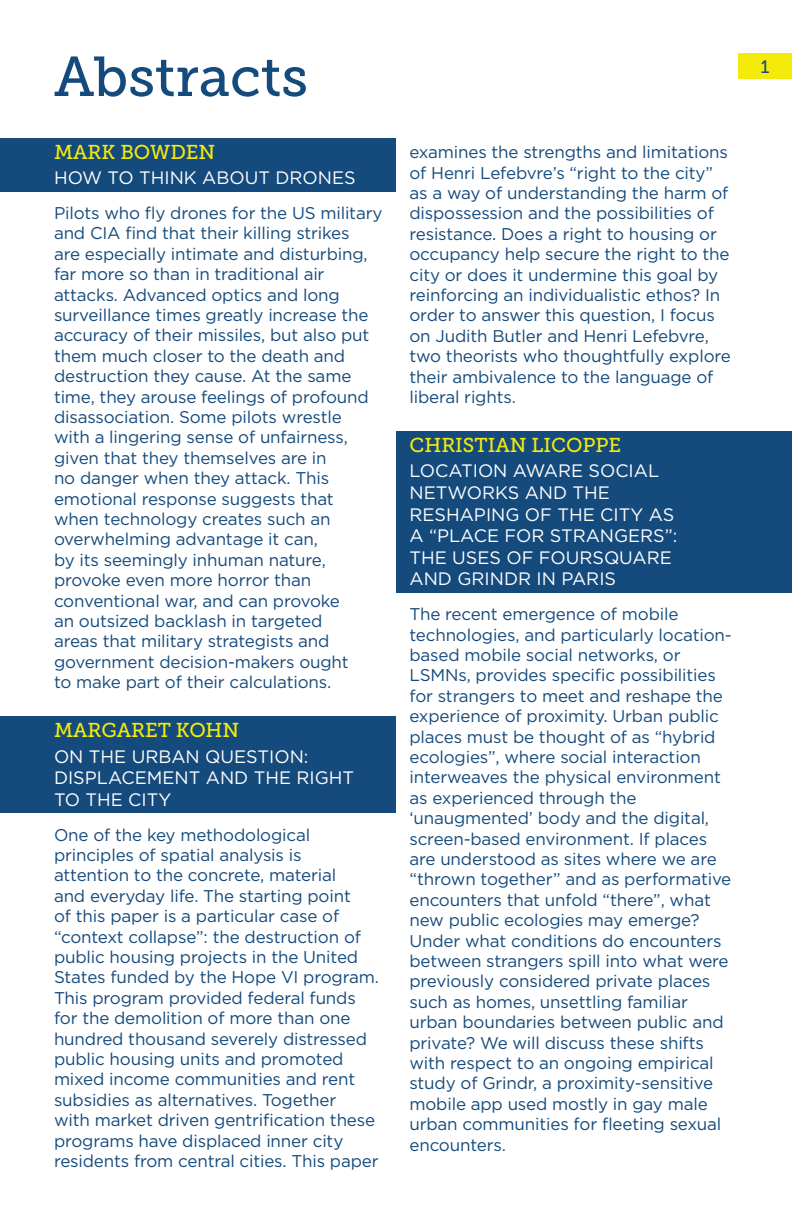
<style>
.page{position:relative;width:792px;height:1224px;background:#fff}
.page>*{position:absolute;margin:0;border:0;box-sizing:border-box;transform-origin:0 0}
.Intro_Head{font:56px "Museo Slab 500";color:#144a7c}
.AB_Names{font:20px "Museo Slab 500";color:#f4eb0a}
.t1{font:18px/21.6px "Gotham";color:#fff}
.t2{font:18px "Museo Slab 500";color:#144a7c}
.body{font:17px/20.4px "Gotham";letter-spacing:-.01em;color:#144a7c}
</style>
<div class="page">
<div style="left:738px;top:53px;width:54px;height:26px;background:#f4eb0a"></div>
<div style="left:0;top:716px;width:396px;height:97px;background:#144a7c"></div>
<div style="left:396px;top:431px;width:396px;height:162px;background:#144a7c"></div>
<div style="left:0;top:138px;width:396px;height:53px;background:#144a7c"></div>
<p class="Intro_Head" style="left:54px;top:45px;width:256px">Abstracts</p>
<p class="AB_Names" style="left:54px;top:141px;width:163px">MARK BOWDEN</p>
<p class="t1" style="left:54px;top:167px;width:303px">HOW TO THINK ABOUT DRONES</p>
<p class="body" style="left:54px;top:202px;width:330px">Pilots who fly drones for the US military and CIA find that their killing strikes<br>are especially intimate and disturbing, far more so than in traditional air attacks. Advanced optics and long surveillance times greatly increase the accuracy of their missiles, but also put them much closer to the death and destruction they cause. At the same time, they arouse feelings of profound disassociation. Some pilots wrestle<br>with a lingering sense of unfairness, given that they themselves are in<br>no danger when they attack. This emotional response suggests that when technology creates such an overwhelming advantage it can,<br>by its seemingly inhuman nature, provoke even more horror than conventional war, and can provoke<br>an outsized backlash in targeted<br>areas that military strategists and government decision-makers ought<br>to make part of their calculations.</p>
<p class="AB_Names" style="left:54px;top:719px;width:187px">MARGARET KOHN</p>
<p class="t1" style="left:54px;top:745px;width:302px">ON THE URBAN QUESTION:<br>DISPLACEMENT AND THE RIGHT<br>TO THE CITY</p>
<p class="body" style="left:54px;top:824px;width:326px">One of the key methodological principles of spatial analysis is attention to the concrete, material<br>and everyday life. The starting point<br>of this paper is a particular case of “context collapse”: the destruction of public housing projects in the United States funded by the Hope VI program.<br>This program provided federal funds for the demolition of more than one hundred thousand severely distressed public housing units and promoted mixed income communities and rent subsidies as alternatives. Together<br>with market driven gentrification these programs have displaced inner city residents from central cities. This paper</p>
<p class="body" style="left:410px;top:142px;width:323px">examines the strengths and limitations of Henri Lefebvre’s “right to the city” as a way of understanding the harm of dispossession and the possibilities of resistance. Does a right to housing or occupancy help secure the right to the city or does it undermine this goal by reinforcing an individualistic ethos? In order to answer this question, I focus on Judith Butler and Henri Lefebvre, two theorists who thoughtfully explore their ambivalence to the language of liberal rights.</p>
<p class="AB_Names" style="left:410px;top:434px;width:213px">CHRISTIAN LICOPPE</p>
<p class="t1" style="left:410px;top:460px;width:269px">LOCATION AWARE SOCIAL<br>NETWORKS AND THE<br>RESHAPING OF THE CITY AS<br>A “PLACE FOR STRANGERS”:<br>THE USES OF FOURSQUARE<br>AND GRINDR IN PARIS</p>
<p class="body" style="left:410px;top:604px;width:324px">The recent emergence of mobile technologies, and particularly location&shy;based mobile social networks, or LSMNs, provides specific possibilities for strangers to meet and reshape the experience of proximity. Urban public places must be thought of as “hybrid ecologies”, where social interaction interweaves the physical environment as experienced through the ‘unaugmented’ body and the digital, screen-based environment. If places are understood as sites where we are “thrown together” and as performative encounters that unfold “there”, what new public ecologies may emerge?<br>Under what conditions do encounters between strangers spill into what were previously considered private places such as homes, unsettling familiar urban boundaries between public and private? We will discuss these shifts with respect to an ongoing empirical study of Grindr, a proximity-sensitive mobile app used mostly in gay male urban communities for fleeting sexual encounters.</p>
<p class="t2" style="left:761px;top:57px;width:10px">1</p>
</div>
